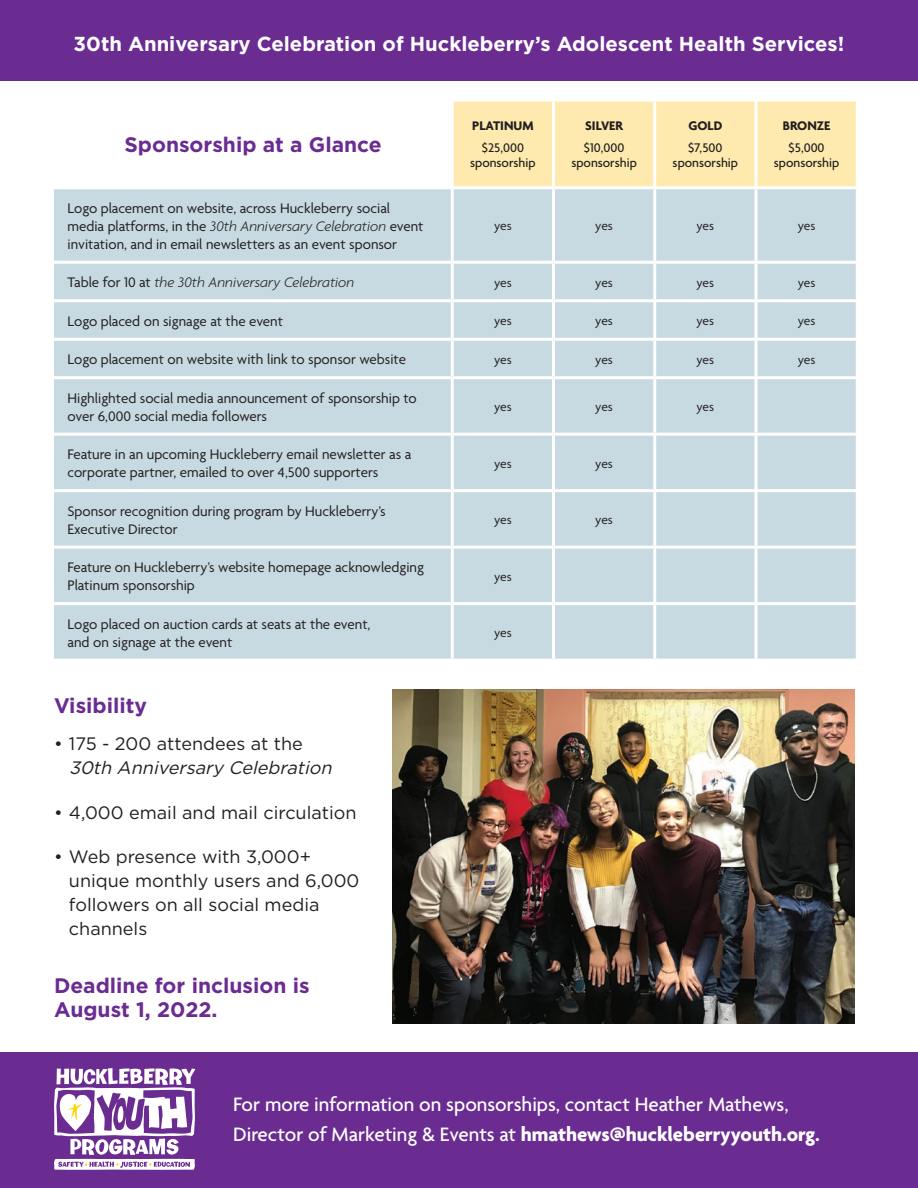
<style>
.page{position:relative;width:918px;height:1188px;background:#fff}
.page>*{position:absolute;margin:0;border:0;box-sizing:border-box;transform-origin:0 0}
.t1{font:500 21px/30px "Agenda";color:#fff}
.t2{font:700 21px/24px "Gotham";color:#6a2c91}
.t3{font:700 20.25px "Gotham";color:#fff}
.t4{font:18px/24px "Gotham";color:#231f20}
.t5{font:italic 18px "Gotham";color:#231f20}
.t6{font:15px/18px "Agenda";color:#231f20}
.t7{font:italic 300 15px "Agenda";color:#231f20}
.t8{font:13.5px "Agenda";letter-spacing:-.01em;color:#231f20}
.t9{font:500 13.5px/15px "Agenda";color:#231f20;text-align:center}
.t10{font:700 13.5px "Agenda";color:#231f20}
.s1{font-weight:300;font-style:italic}
.s2{font-weight:400;font-style:normal}
.s3{font-weight:700}
</style>
<div class="page">
<div style="left:0;top:0;width:918px;height:80px;background:#6a2c91"></div>
<div style="left:0;top:1053px;width:918px;height:135px;background:#6a2c91"></div>
<div style="left:454px;top:102px;width:402px;height:84px;background:#feeaae"></div>
<div style="left:54px;top:189px;width:802px;height:470px;background:#c8dae1"></div>
<hr style="left:451px;top:189px;width:3px;height:72px;background:#fff">
<hr style="left:552px;top:189px;width:3px;height:72px;background:#fff">
<hr style="left:653px;top:189px;width:3px;height:72px;background:#fff">
<svg style="left:754px;top:189px;width:4px;height:72px"></svg>
<hr style="left:452px;top:261px;width:102px;height:3px;background:#fff">
<hr style="left:451px;top:264px;width:3px;height:35px;background:#fff">
<hr style="left:554px;top:261px;width:101px;height:3px;background:#fff">
<hr style="left:552px;top:264px;width:3px;height:35px;background:#fff">
<hr style="left:655px;top:261px;width:101px;height:3px;background:#fff">
<hr style="left:653px;top:264px;width:3px;height:35px;background:#fff">
<hr style="left:756px;top:261px;width:103px;height:3px;background:#fff">
<svg style="left:754px;top:264px;width:4px;height:35px"></svg>
<hr style="left:452px;top:299px;width:102px;height:3px;background:#fff">
<hr style="left:451px;top:302px;width:3px;height:36px;background:#fff">
<hr style="left:554px;top:299px;width:101px;height:3px;background:#fff">
<hr style="left:552px;top:302px;width:3px;height:36px;background:#fff">
<hr style="left:655px;top:299px;width:101px;height:3px;background:#fff">
<hr style="left:653px;top:302px;width:3px;height:36px;background:#fff">
<hr style="left:756px;top:299px;width:103px;height:3px;background:#fff">
<svg style="left:754px;top:302px;width:4px;height:36px"></svg>
<hr style="left:452px;top:338px;width:102px;height:3px;background:#fff">
<hr style="left:451px;top:341px;width:3px;height:35px;background:#fff">
<hr style="left:554px;top:338px;width:101px;height:3px;background:#fff">
<hr style="left:552px;top:341px;width:3px;height:35px;background:#fff">
<hr style="left:655px;top:338px;width:101px;height:3px;background:#fff">
<hr style="left:653px;top:341px;width:3px;height:35px;background:#fff">
<hr style="left:756px;top:338px;width:103px;height:3px;background:#fff">
<svg style="left:754px;top:341px;width:4px;height:35px"></svg>
<hr style="left:452px;top:376px;width:102px;height:3px;background:#fff">
<hr style="left:451px;top:379px;width:3px;height:54px;background:#fff">
<hr style="left:554px;top:376px;width:101px;height:3px;background:#fff">
<hr style="left:552px;top:379px;width:3px;height:54px;background:#fff">
<hr style="left:655px;top:376px;width:101px;height:3px;background:#fff">
<hr style="left:653px;top:379px;width:3px;height:54px;background:#fff">
<hr style="left:756px;top:376px;width:103px;height:3px;background:#fff">
<svg style="left:754px;top:379px;width:4px;height:54px"></svg>
<hr style="left:452px;top:433px;width:102px;height:3px;background:#fff">
<hr style="left:451px;top:436px;width:3px;height:53px;background:#fff">
<hr style="left:554px;top:433px;width:101px;height:3px;background:#fff">
<hr style="left:552px;top:436px;width:3px;height:53px;background:#fff">
<hr style="left:655px;top:433px;width:101px;height:3px;background:#fff">
<hr style="left:653px;top:436px;width:3px;height:53px;background:#fff">
<hr style="left:756px;top:433px;width:103px;height:3px;background:#fff">
<svg style="left:754px;top:436px;width:4px;height:53px"></svg>
<hr style="left:452px;top:489px;width:102px;height:3px;background:#fff">
<hr style="left:451px;top:492px;width:3px;height:54px;background:#fff">
<hr style="left:554px;top:489px;width:101px;height:3px;background:#fff">
<hr style="left:552px;top:492px;width:3px;height:54px;background:#fff">
<hr style="left:655px;top:489px;width:101px;height:3px;background:#fff">
<hr style="left:653px;top:492px;width:3px;height:54px;background:#fff">
<hr style="left:756px;top:489px;width:103px;height:3px;background:#fff">
<svg style="left:754px;top:492px;width:4px;height:54px"></svg>
<hr style="left:452px;top:546px;width:102px;height:3px;background:#fff">
<hr style="left:451px;top:549px;width:3px;height:53px;background:#fff">
<hr style="left:554px;top:546px;width:101px;height:3px;background:#fff">
<hr style="left:552px;top:549px;width:3px;height:53px;background:#fff">
<hr style="left:655px;top:546px;width:101px;height:3px;background:#fff">
<hr style="left:653px;top:549px;width:3px;height:53px;background:#fff">
<hr style="left:756px;top:546px;width:103px;height:3px;background:#fff">
<svg style="left:754px;top:549px;width:4px;height:53px"></svg>
<hr style="left:452px;top:602px;width:102px;height:3px;background:#fff">
<hr style="left:451px;top:605px;width:3px;height:54px;background:#fff">
<hr style="left:554px;top:602px;width:101px;height:3px;background:#fff">
<hr style="left:552px;top:605px;width:3px;height:54px;background:#fff">
<hr style="left:655px;top:602px;width:101px;height:3px;background:#fff">
<hr style="left:653px;top:605px;width:3px;height:54px;background:#fff">
<hr style="left:756px;top:602px;width:103px;height:3px;background:#fff">
<svg style="left:754px;top:605px;width:4px;height:54px"></svg>
<hr style="left:54px;top:261px;width:398px;height:3px;background:#fff">
<hr style="left:54px;top:299px;width:398px;height:3px;background:#fff">
<hr style="left:54px;top:338px;width:398px;height:3px;background:#fff">
<hr style="left:54px;top:376px;width:398px;height:3px;background:#fff">
<hr style="left:54px;top:433px;width:398px;height:3px;background:#fff">
<hr style="left:54px;top:489px;width:398px;height:3px;background:#fff">
<hr style="left:54px;top:546px;width:398px;height:3px;background:#fff">
<hr style="left:54px;top:602px;width:398px;height:3px;background:#fff">
<hr style="left:552px;top:102px;width:3px;height:84px;background:#fff">
<hr style="left:653px;top:102px;width:3px;height:84px;background:#fff">
<svg style="left:754px;top:102px;width:4px;height:84px"></svg>
<svg style="left:54px;top:1068px;width:141px;height:102px"></svg>
<img style="left:392px;top:689px;width:462px;height:335px">
<h2 class="t3" style="left:74px;top:30px;width:772px">30th Anniversary Celebration of Huckleberry’s Adolescent Health Services!</h2>
<h1 class="t2" style="left:124px;top:133px;width:259px">Sponsorship at a Glance</h1>
<p class="t6" style="left:68px;top:199px;width:358px">Logo placement on website, across Huckleberry social media platforms, in the <span class="s1">30th Anniversary Celebration</span> event invitation, and in email newsletters as an event sponsor</p>
<p class="t10" style="left:472px;top:119px;width:63px">PLATINUM</p>
<p class="t9" style="left:470px;top:141px;width:67px">$25,000 sponsorship</p>
<p class="t10" style="left:585px;top:119px;width:39px">SILVER</p>
<p class="t9" style="left:571px;top:141px;width:67px">$10,000 sponsorship</p>
<p class="t10" style="left:688px;top:119px;width:35px">GOLD</p>
<p class="t9" style="left:673px;top:141px;width:67px">$7,500 sponsorship</p>
<p class="t10" style="left:783px;top:119px;width:49px">BRONZE</p>
<p class="t9" style="left:774px;top:141px;width:67px">$5,000 sponsorship</p>
<p class="t8" style="left:494px;top:218px;width:19px">yes</p>
<p class="t8" style="left:595px;top:218px;width:19px">yes</p>
<p class="t8" style="left:697px;top:218px;width:19px">yes</p>
<p class="t8" style="left:798px;top:218px;width:19px">yes</p>
<p class="t7" style="left:68px;top:274px;width:288px"><span class="s2">Table for 10 at</span> the 30th Anniversary Celebration</p>
<p class="t8" style="left:494px;top:274px;width:19px">yes</p>
<p class="t8" style="left:595px;top:274px;width:19px">yes</p>
<p class="t8" style="left:697px;top:274px;width:19px">yes</p>
<p class="t8" style="left:798px;top:274px;width:19px">yes</p>
<p class="t6" style="left:68px;top:312px;width:217px">Logo placed on signage at the event</p>
<p class="t8" style="left:494px;top:313px;width:19px">yes</p>
<p class="t8" style="left:595px;top:313px;width:19px">yes</p>
<p class="t8" style="left:697px;top:313px;width:19px">yes</p>
<p class="t8" style="left:798px;top:313px;width:19px">yes</p>
<p class="t6" style="left:68px;top:350px;width:340px">Logo placement on website with link to sponsor website</p>
<p class="t8" style="left:494px;top:351px;width:19px">yes</p>
<p class="t8" style="left:595px;top:351px;width:19px">yes</p>
<p class="t8" style="left:697px;top:351px;width:19px">yes</p>
<p class="t8" style="left:798px;top:351px;width:19px">yes</p>
<p class="t6" style="left:68px;top:389px;width:351px">Highlighted social media announcement of sponsorship to over 6,000 social media followers</p>
<p class="t8" style="left:494px;top:399px;width:19px">yes</p>
<p class="t8" style="left:595px;top:399px;width:19px">yes</p>
<p class="t8" style="left:697px;top:399px;width:19px">yes</p>
<p class="t6" style="left:68px;top:445px;width:346px">Feature in an upcoming Huckleberry email newsletter as a corporate partner, emailed to over 4,500 supporters</p>
<p class="t6" style="left:68px;top:502px;width:320px">Sponsor recognition during program by Huckleberry’s<br>Executive Director</p>
<p class="t6" style="left:68px;top:558px;width:358px">Feature on Huckleberry’s website homepage acknowledging<br>Platinum sponsorship</p>
<p class="t6" style="left:68px;top:614px;width:305px">Logo placed on auction cards at seats at the event, and on signage at the event</p>
<h1 class="t2" style="left:54px;top:693px;width:95px">Visibility</h1>
<p class="t4" style="left:54px;top:732px;width:250px">• 175 - 200 attendees at the</p>
<p class="t5" style="left:69px;top:756px;width:269px">30th Anniversary Celebration</p>
<p class="t4" style="left:54px;top:800px;width:304px">• 4,000 email and mail circulation</p>
<p class="t4" style="left:69px;top:844px;width:292px;text-indent:-15px">• Web presence with 3,000+ unique monthly users and 6,000 followers on all social media channels</p>
<h1 class="t2" style="left:54px;top:973px;width:257px">Deadline for inclusion is<br>August 1, 2022.</h1>
<p class="t8" style="left:494px;top:455px;width:19px">yes</p>
<p class="t8" style="left:595px;top:455px;width:19px">yes</p>
<p class="t8" style="left:494px;top:512px;width:19px">yes</p>
<p class="t8" style="left:595px;top:512px;width:19px">yes</p>
<p class="t8" style="left:494px;top:568px;width:19px">yes</p>
<p class="t8" style="left:494px;top:625px;width:19px">yes</p>
<h1 class="t1" style="left:233px;top:1090px;width:588px">For more information on sponsorships, contact Heather Mathews,<br>Director of Marketing &amp; Events at <span class="s3">hmathews@huckleberryyouth.org.</span></h1>
</div>
